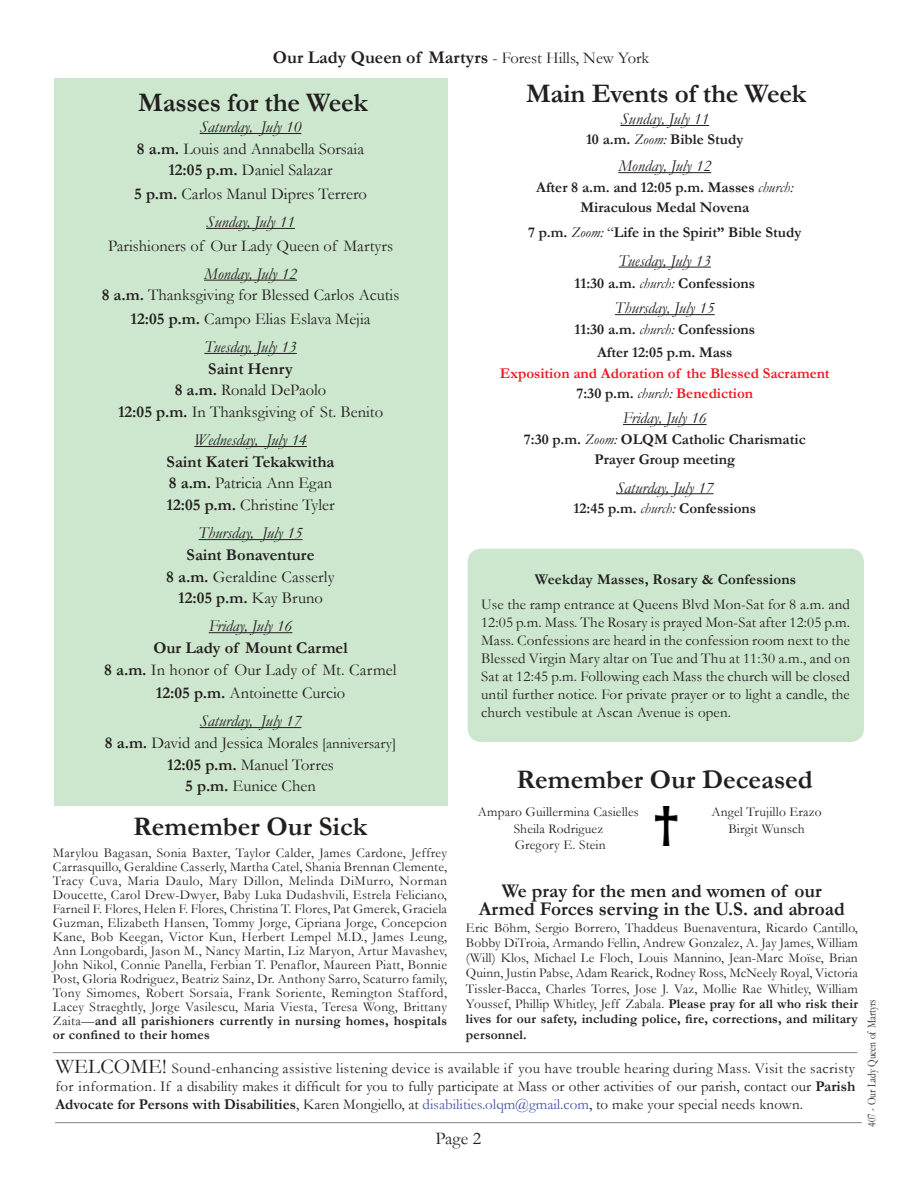
<style>
.page{position:relative;width:918px;height:1188px;background:#fff}
.page>*{position:absolute;margin:0;border:0;box-sizing:border-box;transform-origin:0 0}
.t1{font:700 27px "Garamond";letter-spacing:-.005em;color:#241f1f}
.t2{font:700 19.5px/18px "Garamond";color:#241f1f;text-align:center}
.t3{font:700 18px "Garamond";color:#241f1f}
.t4{font:18px "Garamond";color:#241f1f}
.t5{font:16.5px/21.6px "Garamond";color:#241f1f;text-align:center}
.t6{font:italic 16.5px "Garamond";color:#241f1f}
.t7{font:700 16.5px/21.6px "Garamond";color:#241f1f}
.t8{font:15px/18px "Garamond";letter-spacing:.01em;color:#241f1f;text-align:justify}
.t9{font:700 15px/20.2px "Garamond";color:#241f1f;text-align:center}
.t10{font:700 15px/20.2px "Garamond";color:#ef1923;text-align:center}
.t11{font:13.5px/14px "Garamond";letter-spacing:.01em;color:#241f1f;text-align:justify}
.t12{font:12px "Garamond";color:#241f1f;scale:.8 1}
.s1{font-weight:400;font-size:16.5px}
.s2{font-weight:400;font-style:italic}
.s3{font-weight:400}
.s4{color:#241f1f}
.s5{font-weight:400;font-style:italic;color:#241f1f}
.s6{font-style:italic}
.s7{font-weight:700}
.s8{font-size:15px}
.s9{font-size:21px}
.s10{color:#4455a7}
</style>
<div class="page">
<div style="left:54px;top:78px;width:393px;height:728px;background:#cce7ce"></div>
<hr style="left:55px;top:1122px;width:807px;height:1px;background:#838182">
<hr style="left:53px;top:1052px;width:804px;height:1px;background:#838182">
<hr style="left:200px;top:133px;width:101px;height:1px;background:#241f1f">
<hr style="left:206px;top:228px;width:89px;height:1px;background:#241f1f">
<hr style="left:204px;top:280px;width:93px;height:1px;background:#241f1f">
<hr style="left:204px;top:353px;width:93px;height:1px;background:#241f1f">
<hr style="left:194px;top:446px;width:113px;height:1px;background:#241f1f">
<hr style="left:199px;top:539px;width:104px;height:1px;background:#241f1f">
<hr style="left:209px;top:632px;width:83px;height:1px;background:#241f1f">
<hr style="left:200px;top:727px;width:101px;height:1px;background:#241f1f">
<img style="left:654px;top:807px;width:24px;height:39px">
<div style="left:468px;top:549px;width:396px;height:193px;background:#cce7ce;border-radius:14px"></div>
<hr style="left:620px;top:125px;width:89px;height:1px;background:#241f1f">
<hr style="left:618px;top:172px;width:93px;height:1px;background:#241f1f">
<hr style="left:619px;top:267px;width:92px;height:1px;background:#241f1f">
<hr style="left:615px;top:314px;width:100px;height:1px;background:#241f1f">
<hr style="left:623px;top:424px;width:84px;height:1px;background:#241f1f">
<hr style="left:616px;top:493px;width:98px;height:1px;background:#241f1f">
<h3 class="t3" style="left:273px;top:45px;width:378px">Our Lady Queen of Martyrs <span class="s1">- Forest Hills, New York</span></h3>
<h1 class="t1" style="left:138px;top:84px;width:231px">Masses for the Week</h1>
<h1 class="t1" style="left:526px;top:75px;width:282px">Main Events of the Week</h1>
<p class="t6" style="left:620px;top:108px;width:90px">Sunday, July 11</p>
<p class="t9" style="left:586px;top:130px;width:159px">10 a.m. <span class="s2">Zoom:</span> Bible Study</p>
<p class="t6" style="left:618px;top:155px;width:94px">Monday, July 12</p>
<p class="t9" style="left:536px;top:177px;width:259px">After 8 a.m. and 12:05 p.m. Masses <span class="s2">church:<br></span>Miraculous Medal Novena</p>
<p class="t9" style="left:528px;top:222px;width:275px">7 p.m. <span class="s2">Zoom:</span> <span class="s3">“</span>Life in the Spirit” Bible Study</p>
<p class="t6" style="left:619px;top:249px;width:94px">Tuesday, July 13</p>
<p class="t9" style="left:574px;top:273px;width:182px">11:30 a.m. <span class="s2">church:</span> Confessions</p>
<p class="t6" style="left:615px;top:297px;width:101px">Thursday, July 15</p>
<p class="t9" style="left:574px;top:317px;width:182px;line-height:23.7px">11:30 a.m. <span class="s2">church:</span> Confessions<br>After 12:05 p.m. Mass</p>
<p class="t10" style="left:500px;top:363px;width:331px">Exposition and Adoration of the Blessed Sacrament<br><span class="s4">7:30 p.m.</span> <span class="s5">church:</span> Benediction</p>
<p class="t6" style="left:623px;top:407px;width:85px">Friday, July 16</p>
<p class="t9" style="left:524px;top:429px;width:283px">7:30 p.m. <span class="s2">Zoom:</span> OLQM Catholic Charismatic<br>Prayer Group meeting</p>
<p class="t6" style="left:616px;top:476px;width:99px">Saturday, July 17</p>
<p class="t9" style="left:574px;top:498px;width:184px">12:45 p.m. <span class="s2">church:</span> Confessions</p>
<p class="t5" style="left:137px;top:116px;width:229px"><span class="s6">Saturday, July 10<br></span><span class="s7">8 a.m.</span> Louis and Annabella Sorsaia<br><span class="s7">12:05 p.m.</span> Daniel Salazar</p>
<p class="t5" style="left:134px;top:179px;width:234px;line-height:28.3px"><span class="s7">5 p.m.</span> Carlos Manul Dipres Terrero<br><span class="s6">Sunday, July 11</span></p>
<p class="t5" style="left:108px;top:234px;width:286px">Parishioners of Our Lady Queen of Martyrs</p>
<p class="t5" style="left:102px;top:262px;width:299px"><span class="s6">Monday, July 12<br></span><span class="s7">8 a.m.</span> Thanksgiving for Blessed Carlos Acutis</p>
<p class="t5" style="left:131px;top:304px;width:241px;line-height:28.3px"><span class="s7">12:05 p.m.</span> Campo Elias Eslava Mejia<br><span class="s6">Tuesday, July 13</span></p>
<p class="t5" style="left:118px;top:357px;width:267px"><span class="s7">Saint Henry<br>8 a.m.</span> Ronald DePaolo<br><span class="s7">12:05 p.m.</span> In Thanksgiving of St. Benito</p>
<p class="t6" style="left:194px;top:429px;width:114px">Wednesday, July 14</p>
<p class="t7" style="left:167px;top:451px;width:169px">Saint Kateri Tekakwitha<br>8 a.m. <span class="s3">Patricia Ann Egan<br></span>12:05 p.m. <span class="s3">Christine Tyler</span></p>
<p class="t6" style="left:199px;top:522px;width:105px">Thursday, July 15</p>
<p class="t7" style="left:166px;top:544px;width:170px;text-align:center">Saint Bonaventure<br>8 a.m. <span class="s3">Geraldine Casserly<br></span>12:05 p.m. <span class="s3">Kay Bruno</span></p>
<p class="t6" style="left:209px;top:615px;width:85px">Friday, July 16</p>
<p class="t5" style="left:104px;top:637px;width:294px"><span class="s7">Our Lady of Mount Carmel<br>8 a.m.</span> In honor of Our Lady of Mt. Carmel</p>
<p class="t5" style="left:156px;top:678px;width:191px;line-height:28.3px"><span class="s7">12:05 p.m.</span> Antoinette Curcio<br><span class="s6">Saturday, July 17</span></p>
<p class="t5" style="left:105px;top:732px;width:293px"><span class="s7">8 a.m.</span> David and Jessica Morales <span class="s8">[anniversary]<br></span><span class="s7">12:05 p.m.</span> Manuel Torres<br><span class="s7">5 p.m.</span> Eunice Chen</p>
<p class="t9" style="left:535px;top:569px;width:263px">Weekday Masses, Rosary &amp; Confessions</p>
<p class="t8" style="left:481px;top:594px;width:371px">Use the ramp entrance at Queens Blvd Mon-Sat for 8 a.m. and 12:05 p.m. Mass. The Rosary is prayed Mon-Sat after 12:05 p.m.<br>Mass. Confessions are heard in the confession room next to the Blessed Virgin Mary altar on Tue and Thu at 11:30 a.m., and on Sat at 12:45 p.m. Following each Mass the church will be closed until further notice. For private prayer or to light a candle, the church vestibule at Ascan Avenue is open.</p>
<h1 class="t1" style="left:517px;top:761px;width:298px">Remember Our Deceased</h1>
<p class="t11" style="left:478px;top:803px;width:162px;line-height:16.5px;text-align:center">Amparo Guillermina Casielles<br>Sheila Rodriguez<br>Gregory E. Stein</p>
<p class="t11" style="left:711px;top:803px;width:112px;line-height:16.5px;text-align:center">Angel Trujillo Erazo<br>Birgit Wunsch</p>
<h1 class="t1" style="left:133px;top:808px;width:235px">Remember Our Sick</h1>
<p class="t11" style="left:53px;top:845px;width:396px">Marylou Bagasan, Sonia Baxter, Taylor Calder, James Cardone, Jeffrey Carrasquillo, Geraldine Casserly, Martha Catel, Shania Brennan Clemente, Tracy Cuva, Maria Daulo, Mary Dillon, Melinda DiMurro, Norman Doucette, Carol Drew-Dwyer, Baby Luka Dudashvili, Estrela Feliciano, Farneil F. Flores, Helen F. Flores, Christina T. Flores, Pat Gmerek, Graciela Guzman, Elizabeth Hansen, Tommy Jorge, Cipriana Jorge, Concepcion Kane, Bob Keegan, Victor Kun, Herbert Lempel M.D., James Leung, Ann Longobardi, Jason M., Nancy Martin, Liz Maryon, Artur Mavashev, John Nikol, Connie Panella, Ferbian T. Penaflor, Maureen Piatt, Bonnie Post, Gloria Rodriguez, Beatriz Sainz, Dr. Anthony Sarro, Scaturro family, Tony Simomes, Robert Sorsaia, Frank Soriente, Remington Stafford, Lacey Straeghtly, Jorge Vasilescu, Maria Viesta, Teresa Wong, Brittany Zaita—<span class="s7">and all parishioners currently in nursing homes, hospitals or confined to their homes</span></p>
<p class="t8" style="left:55px;top:1059px;width:802px"><span class="s9">WELCOME!</span> Sound-enhancing assistive listening device is available if you have trouble hearing during Mass. Visit the sacristy for information. If a disability makes it difficult for you to fully participate at Mass or other activities of our parish, contact our <span class="s7">Parish Advocate for Persons with Disabilities</span>, Karen Mongiello, at <span class="s10">disabilities.olqm@gmail.com</span>, to make your special needs known.</p>
<h2 class="t2" style="left:479px;top:882px;width:367px">We pray for the men and women of our<br>Armed Forces serving in the U.S. and abroad</h2>
<p class="t11" style="left:466px;top:919px;width:394px;line-height:15.3px">Eric Böhm, Sergio Borrero, Thaddeus Buenaventura, Ricardo Cantillo, Bobby DiTroia, Armando Fellin, Andrew Gonzalez, A. Jay James, William (Will) Klos, Michael Le Floch, Louis Mannino, Jean-Marc Moïse, Brian Quinn, Justin Pabse, Adam Rearick, Rodney Ross, McNeely Royal, Victoria Tissler-Bacca, Charles Torres, Jose J. Vaz, Mollie Rae Whitley, William Youssef, Phillip Whitley, Jeff Zabala. <span class="s7">Please pray for all who risk their lives for our safety, including police, fire, corrections, and military personnel.</span></p>
<h3 class="t4" style="left:436px;top:1126px;width:47px">Page 2</h3>
<p class="t12" style="left:864px;top:1127px;width:161px;rotate:-90deg">407 - Our Lady Queen of Martyrs</p>
</div>
